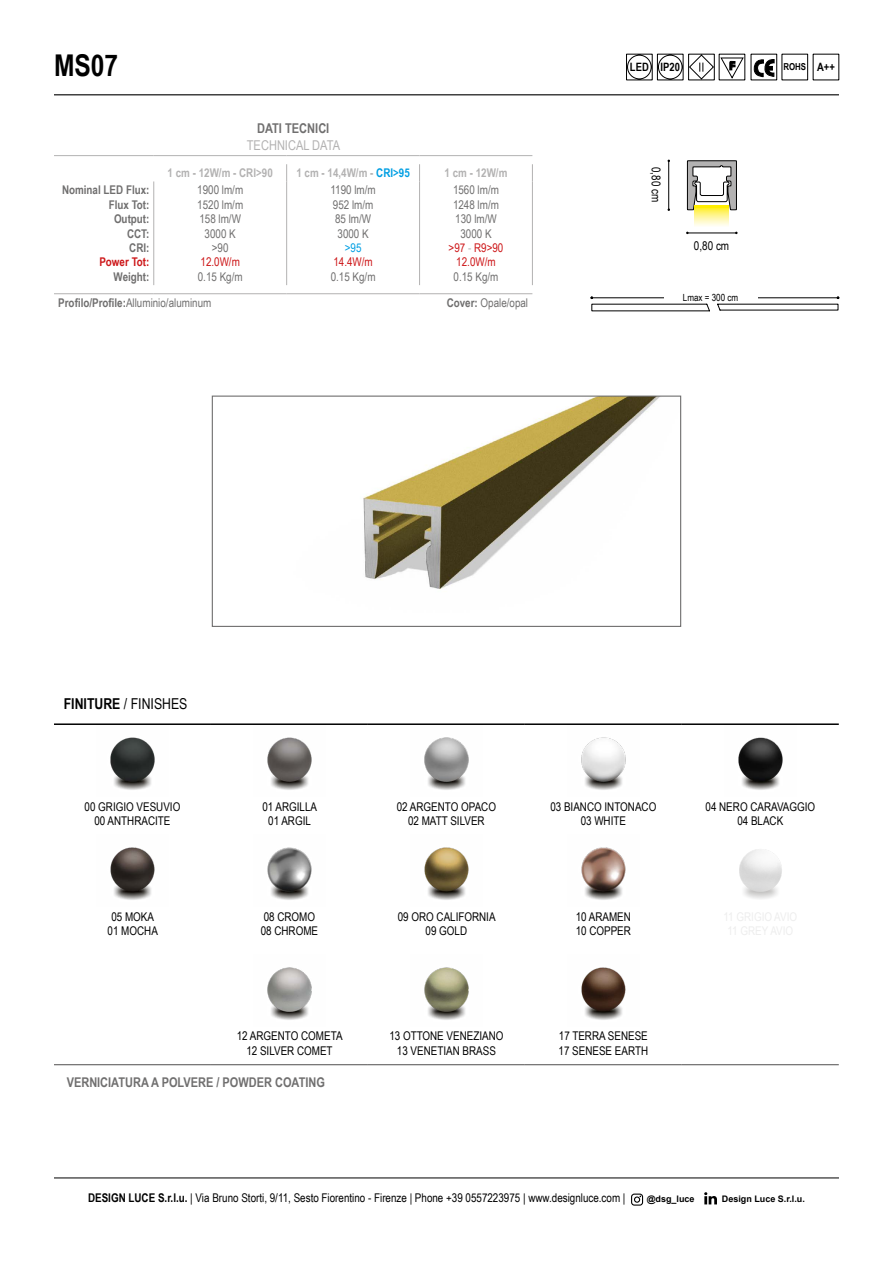
<style>
.page{position:relative;width:893px;height:1263px;background:#fff}
.page>*{position:absolute;margin:0;border:0;box-sizing:border-box;transform-origin:0 0}
.t1{font:700 30px "Arial Narrow";color:#000}
.t2{font:15px "Arial Narrow";color:#000}
.t3{font:13.5px "Arial Narrow";color:#b3b2b2}
.t4{font:700 13.5px "Arial Narrow";color:#706f6f}
.t5{font:700 13.35px "Arial Narrow";color:#706f6f}
.t6{font:12.15px "Arial Narrow";color:#000}
.t7{font:12px/14.4px "Arial Narrow";color:#000;text-align:center}
.t8{font:12px/14.4px "Arial Narrow";color:#706f6f;text-align:center}
.t9{font:700 12px/14.4px "Arial Narrow";color:#706f6f;text-align:right}
.t10{font:700 12px "Arial Narrow";color:#b3b2b2}
.t11{font:12px "Arial Narrow";color:#cd1719}
.t12{font:700 12px "Arial Narrow";color:#cd1719}
.t13{font:12px "Arial Narrow";color:#009fe3}
.t14{font:700 11.55px "Arial Narrow";color:#000}
.t15{font:9.9px "Arial Narrow";color:#000}
.t16{font:700 9.6px "Arial Narrow";color:#000}
.t17{font:700 9px "Arial";color:#000}
.t18{font:5.85px "Arial Narrow";letter-spacing:.005em;color:#000}
.s1{color:#009fe3}
.s2{color:#cd1719}
.s3{color:#b3b2b2}
.s4{font-weight:700}
.s5{font-size:11.55px}
</style>
<div class="page">
<svg style="left:626px;top:54px;width:213px;height:42px"></svg>
<svg style="left:631px;top:1193px;width:12px;height:12px"></svg>
<svg style="left:704px;top:1192px;width:13px;height:12px"></svg>
<hr style="left:54px;top:1177px;width:785px;height:1px;background:#000">
<hr style="left:54px;top:94px;width:785px;height:1px;background:#000">
<hr style="left:54px;top:1064px;width:157px;height:1px;background:#706f6f">
<hr style="left:211px;top:1064px;width:157px;height:1px;background:#706f6f">
<hr style="left:368px;top:1064px;width:157px;height:1px;background:#706f6f">
<hr style="left:525px;top:1064px;width:157px;height:1px;background:#706f6f">
<hr style="left:682px;top:1064px;width:157px;height:1px;background:#706f6f">
<hr style="left:54px;top:723px;width:157px;height:2px;background:#000">
<hr style="left:211px;top:723px;width:157px;height:2px;background:#000">
<hr style="left:368px;top:723px;width:157px;height:2px;background:#000">
<hr style="left:525px;top:723px;width:157px;height:2px;background:#000">
<hr style="left:682px;top:723px;width:157px;height:2px;background:#000">
<img style="left:110px;top:737px;width:45px;height:53px">
<img style="left:267px;top:737px;width:45px;height:53px">
<img style="left:424px;top:737px;width:45px;height:53px">
<img style="left:581px;top:737px;width:45px;height:53px">
<img style="left:738px;top:737px;width:45px;height:53px">
<img style="left:110px;top:847px;width:45px;height:53px">
<img style="left:267px;top:847px;width:45px;height:53px">
<img style="left:424px;top:847px;width:45px;height:53px">
<img style="left:581px;top:847px;width:45px;height:53px">
<img style="left:739px;top:849px;width:43px;height:50px">
<img style="left:267px;top:967px;width:45px;height:53px">
<img style="left:424px;top:967px;width:45px;height:53px">
<img style="left:581px;top:967px;width:45px;height:53px">
<hr style="left:54px;top:155px;width:100px;height:1px;background:#b3b2b2">
<hr style="left:154px;top:155px;width:133px;height:1px;background:#b3b2b2">
<hr style="left:287px;top:155px;width:133px;height:1px;background:#b3b2b2">
<hr style="left:420px;top:155px;width:112px;height:1px;background:#b3b2b2">
<hr style="left:54px;top:293px;width:100px;height:1px;background:#b3b2b2">
<hr style="left:154px;top:293px;width:133px;height:1px;background:#b3b2b2">
<hr style="left:287px;top:293px;width:133px;height:1px;background:#b3b2b2">
<hr style="left:420px;top:293px;width:112px;height:1px;background:#b3b2b2">
<svg style="left:286px;top:164px;width:1px;height:17px"></svg>
<svg style="left:419px;top:164px;width:1px;height:17px"></svg>
<svg style="left:532px;top:164px;width:1px;height:17px"></svg>
<hr style="left:153px;top:181px;width:1px;height:104px;background:#b3b2b2">
<hr style="left:286px;top:181px;width:1px;height:104px;background:#b3b2b2">
<hr style="left:419px;top:181px;width:1px;height:104px;background:#b3b2b2">
<hr style="left:532px;top:181px;width:1px;height:104px;background:#b3b2b2">
<svg style="left:591px;top:297px;width:248px;height:14px"></svg>
<hr style="left:592px;top:298px;width:88px;height:1px;background:#000">
<hr style="left:742px;top:298px;width:96px;height:1px;background:#000">
<div style="left:664px;top:294px;width:93px;height:9px;background:#fff"></div>
<img style="left:363px;top:398px;width:296px;height:192px">
<div style="left:212px;top:396px;width:469px;height:231px;border:1px solid #706f6f"></div>
<svg style="left:687px;top:161px;width:50px;height:49px"></svg>
<hr style="left:687px;top:233px;width:49px;height:1px;background:#000">
<hr style="left:668px;top:161px;width:1px;height:49px;background:#000">
<svg style="left:695px;top:205px;width:33px;height:21px"></svg>
<h1 class="t1" style="left:54px;top:43px;width:66px">MS07</h1>
<p class="t9" style="left:62px;top:182px;width:89px">Nominal LED Flux:<br>Flux Tot:<br>Output:<br>CCT:<br>CRI:</p>
<p class="t12" style="left:99px;top:253px;width:52px">Power Tot:</p>
<p class="t9" style="left:114px;top:269px;width:37px">Weight:</p>
<p class="t4" style="left:257px;top:118px;width:74px">DATI TECNICI</p>
<p class="t3" style="left:247px;top:135px;width:95px">TECHNICAL DATA</p>
<p class="t10" style="left:168px;top:164px;width:107px">1 cm - 12W/m - CRI&gt;90</p>
<p class="t10" style="left:296px;top:164px;width:115px">1 cm - 14,4W/m - <span class="s1">CRI&gt;95</span></p>
<p class="t10" style="left:445px;top:164px;width:64px">1 cm - 12W/m</p>
<p class="t8" style="left:197px;top:183px;width:47px">1900 lm/m<br>1520 lm/m<br>158 lm/W<br>3000 K &gt;90</p>
<p class="t11" style="left:201px;top:253px;width:41px">12.0W/m</p>
<p class="t8" style="left:198px;top:269px;width:46px">0.15 Kg/m</p>
<p class="t8" style="left:330px;top:183px;width:47px">1190 lm/m<br>952 lm/m<br>85 lm/W<br>3000 K</p>
<p class="t13" style="left:345px;top:239px;width:18px">&gt;95</p>
<p class="t11" style="left:333px;top:253px;width:41px">14.4W/m</p>
<p class="t8" style="left:331px;top:269px;width:46px">0.15 Kg/m</p>
<p class="t8" style="left:449px;top:183px;width:56px">1560 lm/m<br>1248 lm/m<br>130 lm/W<br>3000 K<br><span class="s2">&gt;97</span> <span class="s3">-</span> <span class="s2">R9&gt;90<br>12.0W/m</span></p>
<p class="t8" style="left:454px;top:269px;width:46px">0.15 Kg/m</p>
<p class="t8" style="left:58px;top:295px;width:155px"><span class="s4">Profilo/Profile:</span>Alluminio/aluminum</p>
<p class="t8" style="left:447px;top:295px;width:83px"><span class="s4">Cover:</span> Opale/opal</p>
<p class="t14" style="left:630px;top:58px;width:52px">LED IP20</p>
<p class="t16" style="left:783px;top:59px;width:53px">ROHS <span class="s5">A++</span></p>
<p class="t6" style="left:665px;top:167px;width:37px;rotate:90deg">0,80 cm</p>
<p class="t6" style="left:694px;top:237px;width:37px">0,80 cm</p>
<p class="t15" style="left:683px;top:290px;width:57px">Lmax = 300 cm</p>
<p class="t18" style="left:683px;top:293px;width:58px">Lmin 5 cm - Lmax 300 cm</p>
<p class="t2" style="left:64px;top:693px;width:125px"><span class="s4">FINITURE</span> / FINISHES</p>
<p class="t7" style="left:85px;top:799px;width:97px">00 GRIGIO VESUVIO<br>00 ANTHRACITE</p>
<p class="t7" style="left:262px;top:799px;width:56px">01 ARGILLA<br>01 ARGIL</p>
<p class="t7" style="left:397px;top:799px;width:101px">02 ARGENTO OPACO<br>02 MATT SILVER</p>
<p class="t7" style="left:550px;top:799px;width:107px">03 BIANCO INTONACO<br>03 WHITE</p>
<p class="t7" style="left:705px;top:799px;width:111px">04 NERO CARAVAGGIO<br>04 BLACK</p>
<p class="t7" style="left:108px;top:909px;width:52px">05 MOKA<br>01 MOCHA</p>
<p class="t7" style="left:261px;top:909px;width:59px;text-align:left">08 CROMO<br>08 CHROME</p>
<p class="t7" style="left:398px;top:909px;width:99px">09 ORO CALIFORNIA<br>09 GOLD</p>
<p class="t7" style="left:576px;top:909px;width:57px;text-align:left">10 ARAMEN<br>10 COPPER</p>
<p class="t7" style="left:237px;top:1028px;width:107px">12 ARGENTO COMETA<br>12 SILVER COMET</p>
<p class="t7" style="left:389px;top:1028px;width:116px">13 OTTONE VENEZIANO<br>13 VENETIAN BRASS</p>
<p class="t7" style="left:559px;top:1028px;width:91px;text-align:left">17 TERRA SENESE<br>17 SENESE EARTH</p>
<p class="t5" style="left:67px;top:1072px;width:260px">VERNICIATURA A POLVERE / POWDER COATING</p>
<p class="t7" style="left:88px;top:1190px;width:539px"><span class="s4">DESIGN LUCE S.r.l.u.</span> | Via Bruno Storti, 9/11, Sesto Fiorentino - Firenze | Phone +39 0557223975 | www.designluce.com |</p>
<p class="t17" style="left:647px;top:1193px;width:49px">@dsg_luce</p>
<p class="t17" style="left:722px;top:1192px;width:85px">Design Luce S.r.l.u.</p>
</div>
